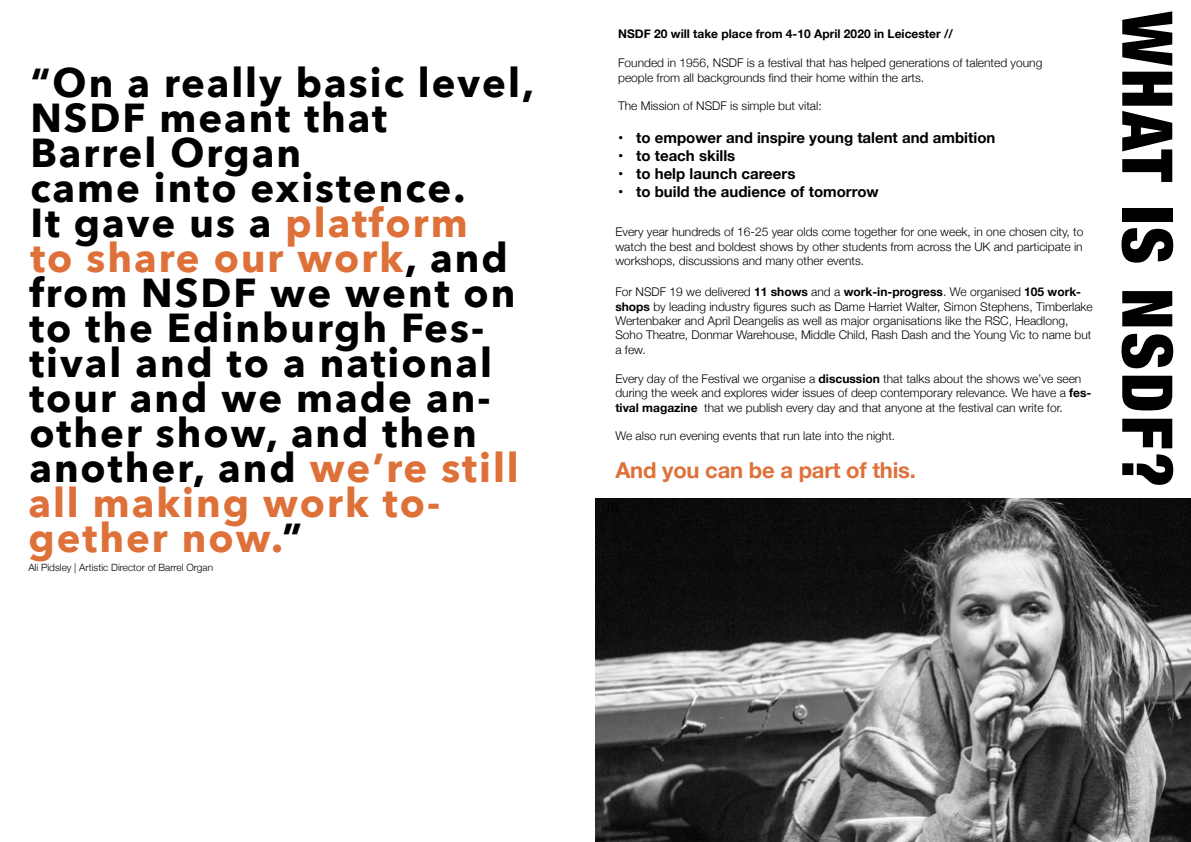
<style>
.page{position:relative;width:1191px;height:842px;background:#fff}
.page>*{position:absolute;margin:0;border:0;box-sizing:border-box;transform-origin:0 0}
.t1{font:900 condensed 70px "Helvetica Neue";letter-spacing:.04em;color:#000}
.t2{font:700 40.4px/35px "Avenir Next";letter-spacing:.05em;color:#000}
.t3{font:700 22px "Helvetica Neue";letter-spacing:-.01em;color:#dd7139}
.t4{font:700 15px "Helvetica Neue";color:#000}
.t5{font:300 12px/14.4px "Helvetica Neue";color:#000}
.t6{font:700 12px "Helvetica Neue";color:#000}
.t7{font:300 10px "Helvetica Neue";color:#000}
.s1{color:#dd7139}
.s2{font-weight:700}
</style>
<div class="page">
<img style="left:595px;top:499px;width:596px;height:343px">
<p class="t2" style="left:28px;top:64px;width:507px">“On a really basic level,<br>NSDF meant that<br>Barrel Organ<br>came into existence.<br>It gave us a <span class="s1">platform<br>to share our work</span>, and from NSDF we went on to the Edinburgh Fes&shy;tival and to a national tour and we made an&shy;other show, and then another, and <span class="s1">we’re still all making work to&shy;gether now.</span>”</p>
<p class="t7" style="left:28px;top:559px;width:186px">Ali Pidsley | Artistic Director of Barrel Organ</p>
<p class="t6" style="left:618px;top:25px;width:336px">NSDF 20 will take place from 4-10 April 2020 in Leicester //</p>
<p class="t5" style="left:618px;top:55px;width:426px">Founded in 1956, NSDF is a festival that has helped generations of talented young people from all backgrounds find their home within the arts.</p>
<p class="t5" style="left:618px;top:98px;width:205px">The Mission of NSDF is simple but vital:</p>
<p class="t4" style="left:618px;top:126px;width:379px">• to empower and inspire young talent and ambition</p>
<p class="t4" style="left:618px;top:144px;width:119px">• to teach skills</p>
<p class="t4" style="left:618px;top:162px;width:179px">• to help launch careers</p>
<p class="t4" style="left:618px;top:180px;width:262px">• to build the audience of tomorrow</p>
<p class="t5" style="left:615px;top:224px;width:469px;text-align:justify">Every year hundreds of 16-25 year olds come together for one week, in one chosen city, to watch the best and boldest shows by other students from across the UK and participate in workshops, discussions and many other events.</p>
<p class="t5" style="left:615px;top:284px;width:479px">For NSDF 19 we delivered <span class="s2">11 shows</span> and a <span class="s2">work-in-progress</span>. We organised <span class="s2">105 work&shy;shops</span> by leading industry figures such as Dame Harriet Walter, Simon Stephens, Timberlake Wertenbaker and April Deangelis as well as major organisations like the RSC, Headlong, Soho Theatre, Donmar Warehouse, Middle Child, Rash Dash and the Young Vic to name but a few.</p>
<p class="t5" style="left:615px;top:370px;width:477px">Every day of the Festival we organise a <span class="s2">discussion</span> that talks about the shows we’ve seen during the week and explores wider issues of deep contemporary relevance. We have a <span class="s2">fes&shy;tival magazine</span> that we publish every day and that anyone at the festival can write for.</p>
<p class="t5" style="left:615px;top:428px;width:281px">We also run evening events that run late into the night.</p>
<h3 class="t3" style="left:615px;top:453px;width:302px">And you can be a part of this.</h3>
<h1 class="t1" style="left:1204px;top:11px;width:477px;rotate:90deg">WHAT IS NSDF?</h1>
</div>
